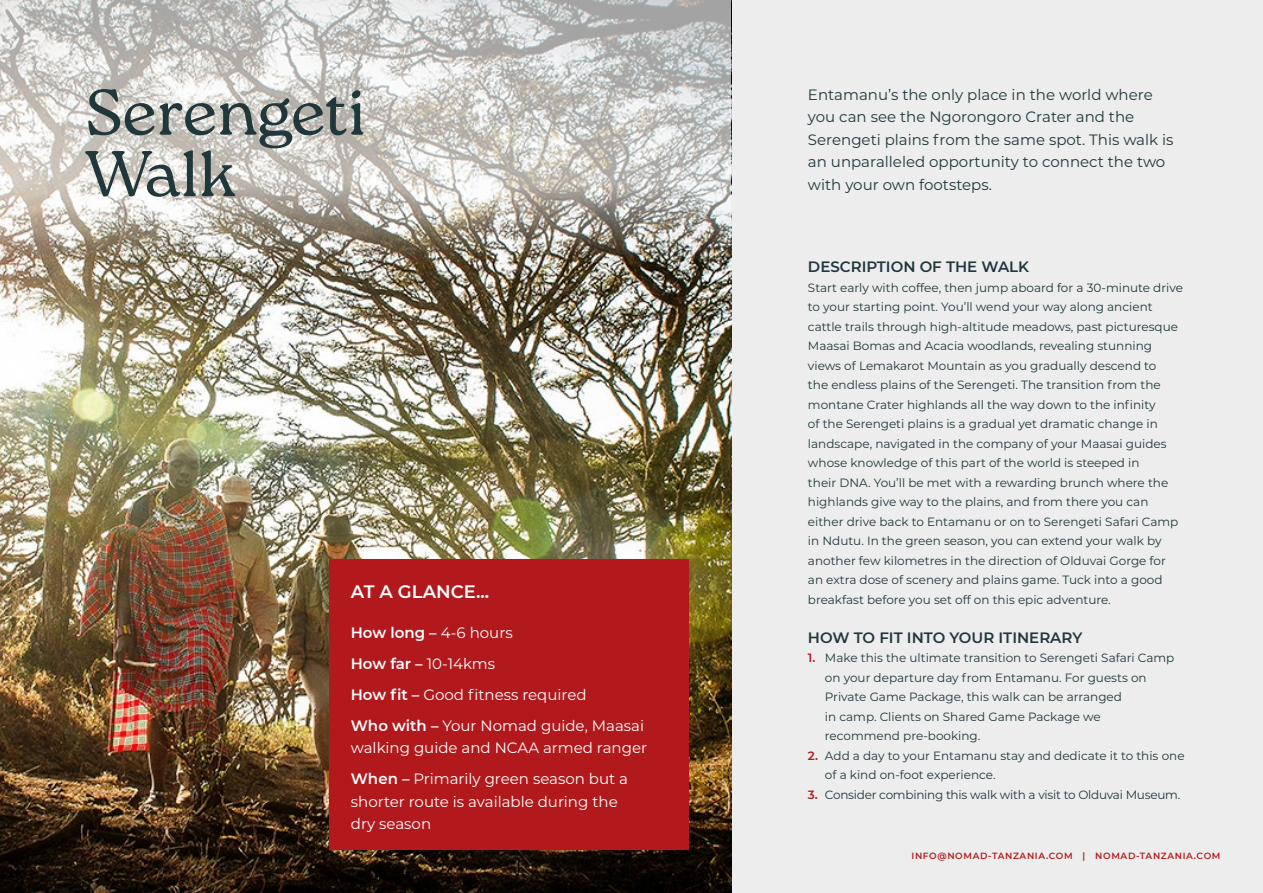
<style>
.page{position:relative;width:1263px;height:893px;background:#fff}
.page>*{position:absolute;margin:0;border:0;box-sizing:border-box;transform-origin:0 0}
.t1{font:300 64.5px/61.5px "Roca One";color:#20373b}
.t2{font:600 18px "Montserrat";color:#fff}
.t3{font:15px/31px "Montserrat";color:#fff}
.t4{font:15px/22.5px "Montserrat";color:#20373b}
.t5{font:600 15px "Montserrat";color:#20373b}
.t6{font:12px/19.5px "Montserrat";color:#20373b}
.t7{font:12px "Montserrat";letter-spacing:-.02em;color:#20373b}
.t8{font:600 9px "Montserrat";letter-spacing:.07em;color:#b31c1d}
.s1{font-weight:600}
.s2{font-weight:600;color:#b2191c}
</style>
<div class="page">
<div style="left:0;top:0;width:1263px;height:893px;background:linear-gradient(to bottom,#ededed,#ededed)"></div>
<img style="left:0;top:280px;width:731px;height:613px">
<svg style="left:0;top:0;width:731px;height:280px;background:#c3c0b9"></svg>
<div style="left:330px;top:559px;width:359px;height:291px;background:#b2191c"></div>
<h1 class="t1" style="left:85px;top:89px;width:283px">Serengeti<br>Walk</h1>
<h2 class="t2" style="left:351px;top:579px;width:140px">AT A GLANCE...</h2>
<p class="t3" style="left:351px;top:616px;width:295px"><span class="s1">How long –</span> 4-6 hours<br><span class="s1">How far –</span> 10-14kms<br><span class="s1">How fit –</span> Good fitness required<br><span class="s1">Who with –</span> Your Nomad guide, Maasai</p>
<p class="t3" style="left:351px;top:732px;width:298px">walking guide and NCAA armed ranger<br><span class="s1">When –</span> Primarily green season but a</p>
<p class="t3" style="left:351px;top:790px;width:268px;line-height:22.5px">shorter route is available during the dry season</p>
<p class="t4" style="left:808px;top:82px;width:367px">Entamanu’s the only place in the world where you can see the Ngorongoro Crater and the Serengeti plains from the same spot. This walk is an unparalleled opportunity to connect the two with your own footsteps.</p>
<p class="t5" style="left:808px;top:256px;width:223px">DESCRIPTION OF THE WALK</p>
<p class="t6" style="left:808px;top:277px;width:376px">Start early with coffee, then jump aboard for a 30-minute drive to your starting point. You’ll wend your way along ancient cattle trails through high-altitude meadows, past picturesque Maasai Bomas and Acacia woodlands, revealing stunning views of Lemakarot Mountain as you gradually descend to<br>the endless plains of the Serengeti. The transition from the montane Crater highlands all the way down to the infinity<br>of the Serengeti plains is a gradual yet dramatic change in landscape, navigated in the company of your Maasai guides whose knowledge of this part of the world is steeped in<br>their DNA. You’ll be met with a rewarding brunch where the highlands give way to the plains, and from there you can either drive back to Entamanu or on to Serengeti Safari Camp in Ndutu. In the green season, you can extend your walk by another few kilometres in the direction of Olduvai Gorge for an extra dose of scenery and plains game. Tuck into a good breakfast before you set off on this epic adventure.</p>
<p class="t5" style="left:808px;top:627px;width:276px">HOW TO FIT INTO YOUR ITINERARY</p>
<p class="t6" style="left:825px;top:648px;width:351px;text-indent:-17px"><span class="s2">1.</span> Make this the ultimate transition to Serengeti Safari Camp on your departure day from Entamanu. For guests on Private Game Package, this walk can be arranged<br>in camp. Clients on Shared Game Package we recommend pre-booking.</p>
<p class="t6" style="left:825px;top:745px;width:361px;text-indent:-17px"><span class="s2">2.</span> Add a day to your Entamanu stay and dedicate it to this one of a kind on-foot experience.</p>
<p class="t7" style="left:808px;top:786px;width:374px"><span class="s2">3.</span> Consider combining this walk with a visit to Olduvai Museum.</p>
<p class="t8" style="left:911px;top:850px;width:310px">INFO@NOMAD-TANZANIA.COM | NOMAD-TANZANIA.COM</p>
</div>
